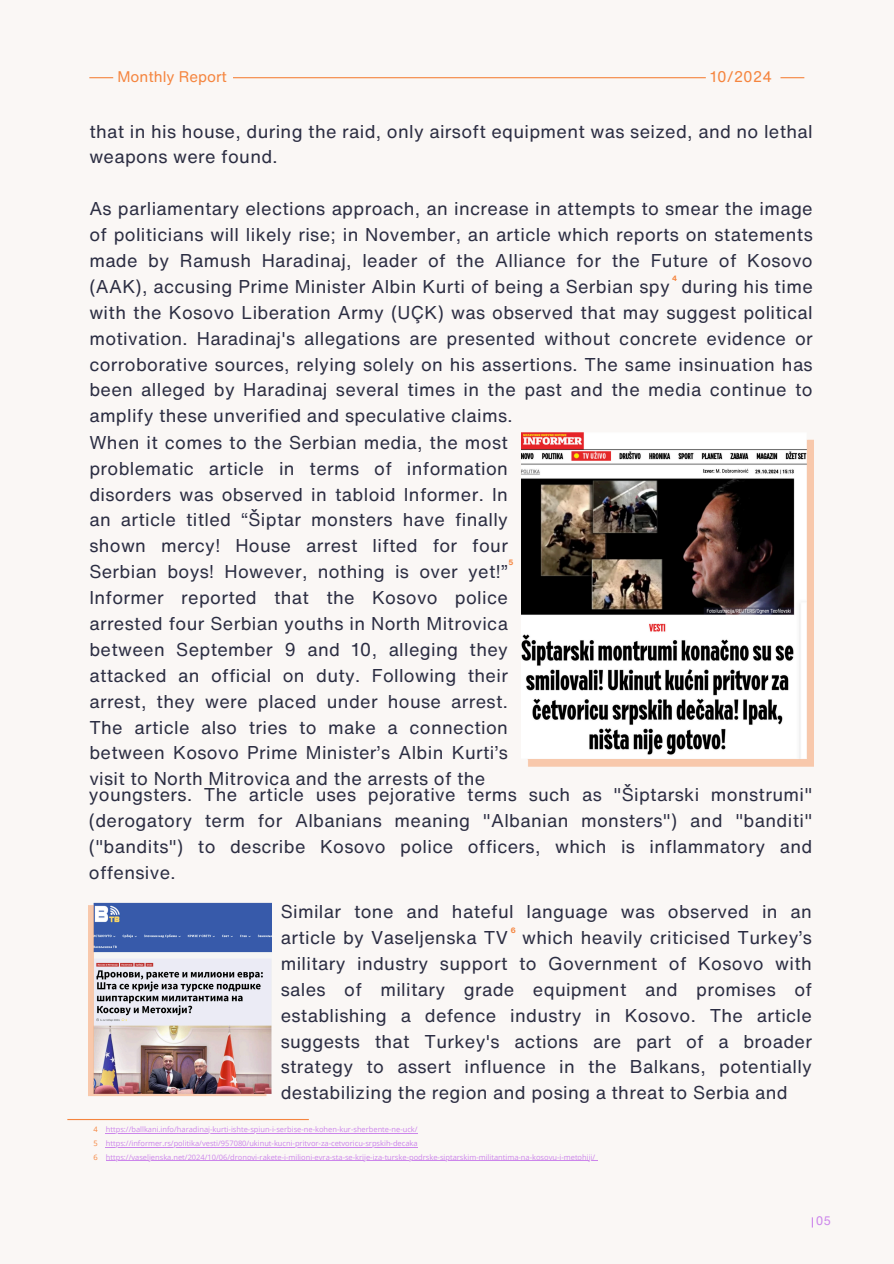
<style>
.page{position:relative;width:894px;height:1264px;background:#fff}
.page>*{position:absolute;margin:0;border:0;box-sizing:border-box;transform-origin:0 0}
.t1{font:18px/25.8px "Helvetica Now Text";letter-spacing:.02em;color:#2b2d42;text-align:justify}
.t2{font:15px "Helvetica Now Text";color:#f5853f}
.t3{font:12px "Helvetica Now Text";color:#cc86eb}
.t4{font:7.5px "Open Sans";color:#cc86eb}
.t5{font:7.5px "Open Sans";color:#f5853f}
.t6{font:700 7.5px "Helvetica Now Text";color:#f5853f}
</style>
<div class="page">
<div style="left:0;top:0;width:893px;height:1263px;background:#faf7f5"></div>
<hr style="left:67px;top:1118px;width:242px;height:2px;background:#f5853f">
<img style="left:521px;top:432px;width:292px;height:334px">
<hr style="left:106px;top:1133px;width:312px;height:1px;background:#cc86eb">
<hr style="left:106px;top:1146px;width:312px;height:1px;background:#cc86eb">
<hr style="left:106px;top:1160px;width:489px;height:1px;background:#cc86eb">
<img style="left:89px;top:902px;width:182px;height:194px">
<svg style="left:89px;top:77px;width:24px;height:1px"></svg>
<hr style="left:233px;top:77px;width:472px;height:1px;background:#f5853f">
<svg style="left:780px;top:77px;width:24px;height:1px"></svg>
<p class="t2" style="left:117px;top:66px;width:111px">Monthly Report</p>
<p class="t2" style="left:710px;top:66px;width:63px">10/2024</p>
<p class="t1" style="left:89px;top:118px;width:724px">that in his house, during the raid, only airsoft equipment was seized, and no lethal weapons were found.</p>
<h2 class="t1" style="left:89px;top:195px;width:724px">As parliamentary elections approach, an increase in attempts to smear the image of politicians will likely rise; in November, an article which reports on statements made by Ramush Haradinaj, leader of the Alliance for the Future of Kosovo (AAK), accusing Prime Minister Albin Kurti of being a Serbian spy during his time with the Kosovo Liberation Army (UÇK) was observed that may suggest political motivation. Haradinaj's allegations are presented without concrete evidence or corroborative sources, relying solely on his assertions. The same insinuation has been alleged by Haradinaj several times in the past and the media continue to amplify these unverified and speculative claims.</h2>
<h1 class="t6" style="left:672px;top:272px;width:6px">4</h1>
<p class="t1" style="left:89px;top:429px;width:420px">When it comes to the Serbian media, the most problematic article in terms of information disorders was observed in tabloid Informer. In an article titled “Šiptar monsters have finally shown mercy! House arrest lifted for four Serbian boys! However, nothing is over yet!” Informer reported that the Kosovo police arrested four Serbian youths in North Mitrovica between September 9 and 10, alleging they attacked an official on duty. Following their arrest, they were placed under house arrest.<br>The article also tries to make a connection between Kosovo Prime Minister’s Albin Kurti’s visit to North Mitrovica and the arrests of the</p>
<p class="t1" style="left:89px;top:781px;width:724px">youngsters. The article uses pejorative terms such as "Šiptarski monstrumi" (derogatory term for Albanians meaning "Albanian monsters") and "banditi" ("bandits") to describe Kosovo police officers, which is inflammatory and offensive.</p>
<p class="t6" style="left:508px;top:557px;width:6px">5</p>
<h1 class="t1" style="left:280px;top:898px;width:532px">Similar tone and hateful language was observed in an article by Vaseljenska TV which heavily criticised Turkey’s military industry support to Government of Kosovo with sales of military grade equipment and promises of establishing a defence industry in Kosovo. The article suggests that Turkey's actions are part of a broader strategy to assert influence in the Balkans, potentially destabilizing the region and posing a threat to Serbia and</h1>
<p class="t6" style="left:510px;top:924px;width:6px">6</p>
<h2 class="t5" style="left:93px;top:1124px;width:6px">4</h2>
<p class="t4" style="left:106px;top:1124px;width:313px">https://ballkani.info/haradinaj-kurti-ishte-spiun-i-serbise-ne-kohen-kur-sherbente-ne-uck/</p>
<h1 class="t5" style="left:93px;top:1138px;width:6px">5</h1>
<p class="t4" style="left:106px;top:1138px;width:313px">https://informer.rs/politika/vesti/957080/ukinut-kucni-pritvor-za-cetvoricu-srpskih-decaka</p>
<p class="t5" style="left:93px;top:1151px;width:6px">6</p>
<h1 class="t4" style="left:106px;top:1151px;width:490px">https://vaseljenska.net/2024/10/06/dronovi-rakete-i-milioni-evra-sta-se-krije-iza-turske-podrske-siptarskim-militantima-na-kosovu-i-metohiji/</h1>
<h1 class="t3" style="left:815px;top:1212px;width:17px">05</h1>
</div>
